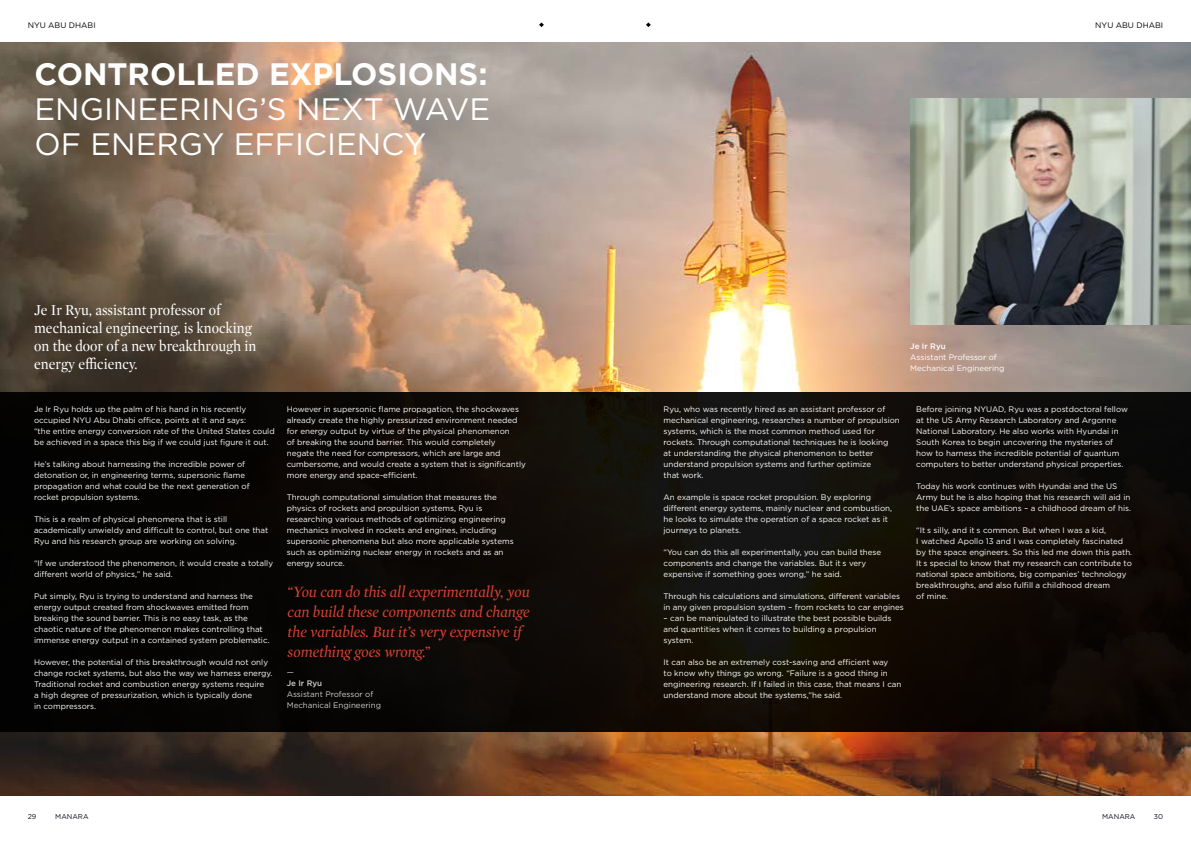
<style>
.page{position:relative;width:1191px;height:842px;background:#fff}
.page>*{position:absolute;margin:0;border:0;box-sizing:border-box;transform-origin:0 0}
.t1{font:31px/35px "Gotham";color:#fff}
.t2{font:700 31px "Gotham";color:#fff}
.t3{font:italic 16px/20px "Mercury Display";color:#d7432f}
.t4{font:15.6px/18px "Mercury Display";color:#fff;scale:.91 1}
.t5{font:8px/11px "Gotham";color:#fff}
.t6{font:8px/11px "Gotham";color:#d0cecd}
.t7{font:8px "Gotham";color:#000}
.t8{font:500 8px "Gotham";color:#d0cecd}
.t9{font:500 8px "Gotham";color:#fff}
.t10{font:7px "Gotham";color:#130b1d}
</style>
<div class="page">
<img style="left:0;top:42px;width:1191px;height:753px">
<div style="left:0;top:392px;width:1191px;height:340px;background:linear-gradient(to right,#060503,#140f09)"></div>
<img style="left:910px;top:98px;width:281px;height:226px">
<svg style="left:646px;top:22px;width:5px;height:5px"></svg>
<svg style="left:539px;top:22px;width:5px;height:5px"></svg>
<p class="t7" style="left:28px;top:20px;width:69px">NYU ABU DHABI</p>
<p class="t7" style="left:1095px;top:20px;width:69px">NYU ABU DHABI</p>
<h1 class="t2" style="left:34px;top:53px;width:455px">CONTROLLED EXPLOSIONS:</h1>
<h1 class="t1" style="left:34px;top:91px;width:457px">ENGINEERING’S NEXT WAVE<br>OF ENERGY EFFICIENCY</h1>
<h3 class="t4" style="left:34px;top:300px;width:245px">Je Ir Ryu, assistant professor of mechanical engineering, is knocking on the door of a new breakthrough in energy efciency.</h3>
<p class="t5" style="left:34px;top:404px;width:242px">Je Ir Ryu holds up the palm of his hand in his recently occupied NYU Abu Dhabi ofce, points at it and says:<br>“the entire energy conversion rate of the United States could be achieved in a space this big if we could just fgure it out.</p>
<p class="t5" style="left:34px;top:459px;width:217px">He’s talking about harnessing the incredible power of detonation or, in engineering terms, supersonic fame propagation and what could be the next generation of rocket propulsion systems.</p>
<p class="t5" style="left:34px;top:514px;width:236px">This is a realm of physical phenomena that is still academically unwieldy and difcult to control, but one that<br>Ryu and his research group are working on solving.</p>
<p class="t5" style="left:34px;top:558px;width:241px">“If we understood the phenomenon, it would create a totally diferent world of physics,” he said.</p>
<p class="t5" style="left:34px;top:591px;width:237px">Put simply, Ryu is trying to understand and harness the energy output created from shockwaves emitted from breaking the sound barrier. This is no easy task, as the chaotic nature of the phenomenon makes controlling that immense energy output in a contained system problematic.</p>
<p class="t5" style="left:34px;top:657px;width:240px">However, the potential of this breakthrough would not only change rocket systems, but also the way we harness energy.<br>Traditional rocket and combustion energy systems require<br>a high degree of pressurization, which is typically done<br>in compressors.</p>
<p class="t5" style="left:287px;top:404px;width:241px">However in supersonic fame propagation, the shockwaves already create the highly pressurized environment needed for energy output by virtue of the physical phenomenon<br>of breaking the sound barrier. This would completely<br>negate the need for compressors, which are large and cumbersome, and would create a system that is signifcantly more energy and space-efcient.</p>
<p class="t5" style="left:287px;top:492px;width:228px">Through computational simulation that measures the physics of rockets and propulsion systems, Ryu is researching various methods of optimizing engineering mechanics involved in rockets and engines, including supersonic phenomena but also more applicable systems such as optimizing nuclear energy in rockets and as an energy source.</p>
<h2 class="t3" style="left:288px;top:581px;width:244px">“You can do this all experimentally, you can build these components and change the variables. But it’s very expensive if something goes wrong.”</h2>
<p class="t8" style="left:287px;top:677px;width:37px">Je Ir Ryu</p>
<p class="t6" style="left:287px;top:688px;width:96px">Assistant Professor of<br>Mechanical Engineering</p>
<p class="t6" style="left:287px;top:666px;width:9px">—</p>
<p class="t9" style="left:910px;top:341px;width:37px">Je Ir Ryu</p>
<p class="t5" style="left:910px;top:351px;width:96px">Assistant Professor of<br>Mechanical Engineering</p>
<p class="t5" style="left:916px;top:404px;width:213px">Before joining NYUAD, Ryu was a postdoctoral fellow at the US Army Research Laboratory and Argonne National Laboratory. He also works with Hyundai in South Korea to begin uncovering the mysteries of how to harness the incredible potential of quantum computers to better understand physical properties.</p>
<p class="t5" style="left:916px;top:481px;width:216px">Today his work continues with Hyundai and the US<br>Army but he is also hoping that his research will aid in the UAE’s space ambitions – a childhood dream of his.</p>
<p class="t5" style="left:916px;top:525px;width:217px">“It s silly, and it s common. But when I was a kid,<br>I watched Apollo 13 and I was completely fascinated by the space engineers. So this led me down this path.<br>It s special to know that my research can contribute to national space ambitions, big companies’ technology breakthroughs, and also fulfll a childhood dream<br>of mine.</p>
<p class="t5" style="left:663px;top:404px;width:238px">Ryu, who was recently hired as an assistant professor of mechanical engineering, researches a number of propulsion systems, which is the most common method used for rockets. Through computational techniques he is looking<br>at understanding the physical phenomenon to better understand propulsion systems and further optimize<br>that work.</p>
<p class="t5" style="left:663px;top:492px;width:230px">An example is space rocket propulsion. By exploring diferent energy systems, mainly nuclear and combustion, he looks to simulate the operation of a space rocket as it journeys to planets.</p>
<p class="t5" style="left:663px;top:547px;width:219px">“You can do this all experimentally, you can build these components and change the variables. But it s very expensive if something goes wrong,” he said.</p>
<p class="t5" style="left:663px;top:591px;width:242px">Through his calculations and simulations, diferent variables in any given propulsion system – from rockets to car engines</p>
<p class="t5" style="left:663px;top:613px;width:229px">– can be manipulated to illustrate the best possible builds and quantities when it comes to building a propulsion system.</p>
<p class="t5" style="left:663px;top:657px;width:239px">It can also be an extremely cost-saving and efcient way<br>to know why things go wrong. “Failure is a good thing in engineering research. If I failed in this case, that means I can understand more about the systems,”he said.</p>
<p class="t10" style="left:28px;top:812px;width:10px">29</p>
<p class="t10" style="left:55px;top:812px;width:35px">MANARA</p>
<p class="t10" style="left:1102px;top:812px;width:35px">MANARA</p>
<p class="t10" style="left:1153px;top:812px;width:11px">30</p>
</div>
